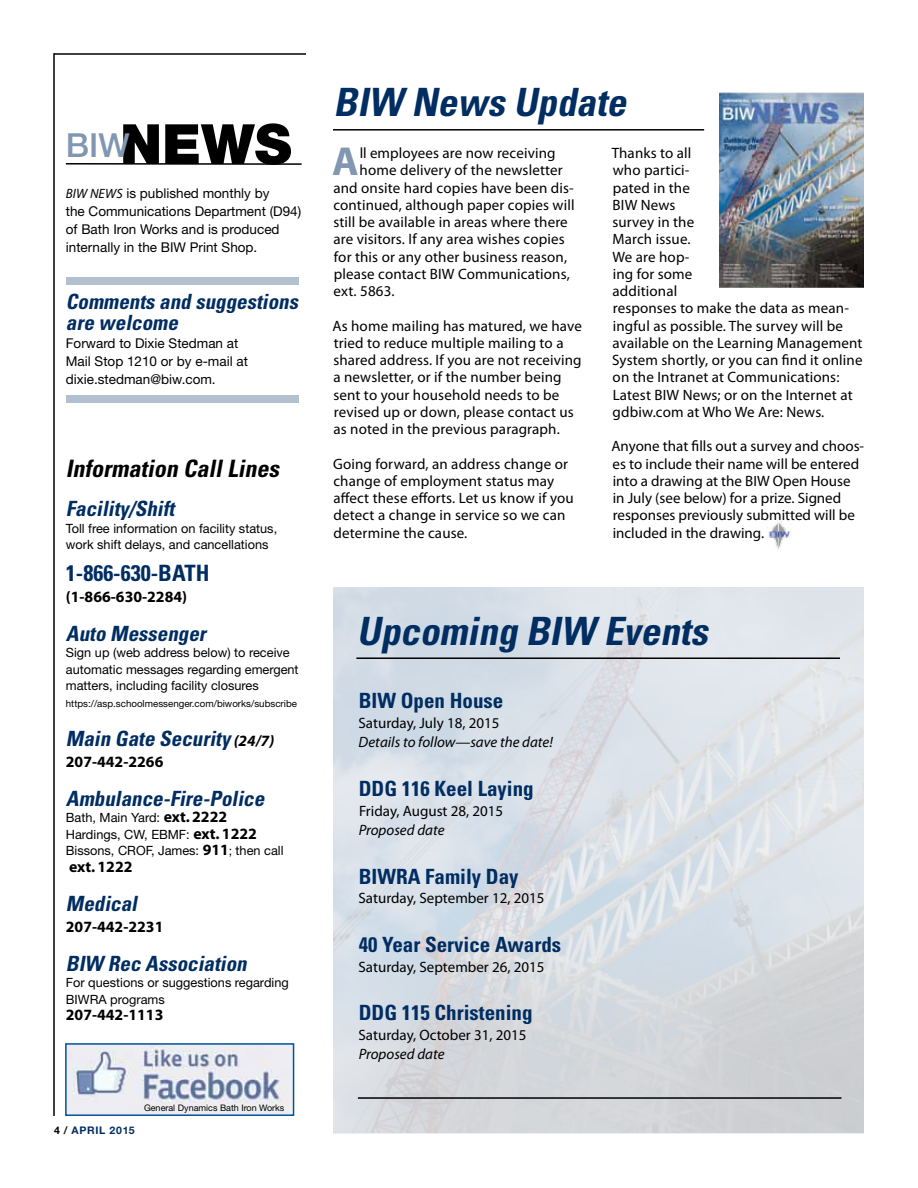
<style>
.page{position:relative;width:918px;height:1188px;background:#fff}
.page>*{position:absolute;margin:0;border:0;box-sizing:border-box;transform-origin:0 0}
.t1{font:900 55.5px "Helvetica Neue";color:#000}
.t2{font:700 40.65px "Myriad Pro";color:#8096b1}
.t3{font:italic 700 condensed 39px "Univers";color:#002d62}
.t4{font:italic 700 condensed 24px "Univers";color:#000}
.t5{font:700 condensed 22.5px "Univers";color:#002d62}
.t6{font:italic 700 condensed 21px/21px "Univers";color:#002d62}
.t7{font:700 condensed 21px "Univers";color:#002d62}
.t8{font:700 15.75px "Myriad";color:#000}
.t9{font:15px/17.2px "Myriad Pro";letter-spacing:.01em;color:#000}
.t10{font:italic 15px "Myriad Pro";color:#000}
.t11{font:13.5px/18px "Helvetica Neue";color:#000}
.t12{font:12.75px/16.5px "Helvetica Neue";color:#000}
.t13{font:700 10.5px "Helvetica Neue";letter-spacing:.075em;color:#002d62}
.t14{font:9.75px "Helvetica Neue";color:#000}
.t15{font:9px "Helvetica Neue";color:#000}
.s1{font-weight:500;font-size:33.15px;color:#8096b1}
.s2{font-family:"Myriad Pro";font-style:italic}
.s3{font-family:"Myriad";font-stretch:normal;font-size:15.75px;color:#000}
.s4{font-family:"Myriad";font-weight:700;font-size:15.75px}
.s5{font-size:12px}
.s6{color:#000}
.s7{font-weight:500;color:#000}
</style>
<div class="page">
<hr style="left:66px;top:163px;width:236px;height:2px;background:#000">
<hr style="left:54px;top:53px;width:252px;height:2px;background:#000">
<hr style="left:53px;top:53px;width:2px;height:1063px;background:#000">
<img style="left:68px;top:1046px;width:223px;height:67px">
<div style="left:65px;top:1043px;width:229px;height:73px;border:2px solid #00539b"></div>
<div style="left:67px;top:277px;width:232px;height:7px;background:#b3c0d0"></div>
<div style="left:67px;top:395px;width:232px;height:8px;background:#b3c0d0"></div>
<img style="left:768px;top:521px;width:23px;height:28px">
<hr style="left:333px;top:129px;width:371px;height:2px;background:#000">
<img style="left:333px;top:588px;width:531px;height:544px">
<hr style="left:356px;top:657px;width:484px;height:2px;background:#000">
<hr style="left:358px;top:1097px;width:484px;height:2px;background:#000">
<img style="left:719px;top:93px;width:145px;height:194px">
<h1 class="t1" style="left:66px;top:111px;width:227px"><span class="s1">BIW</span>NEWS</h1>
<p class="t11" style="left:66px;top:184px;width:237px"><span class="s2">BIW NEWS</span> is published monthly by<br>the Communications Department (D94) of Bath Iron Works and is produced internally in the BIW Print Shop.</p>
<h3 class="t6" style="left:66px;top:291px;width:238px">Comments and suggestions are welcome</h3>
<p class="t11" style="left:66px;top:334px;width:184px">Forward to Dixie Stedman at<br>Mail Stop 1210 or by e-mail at dixie.stedman@biw.com.</p>
<h3 class="t4" style="left:66px;top:454px;width:220px">Information CallLines</h3>
<h3 class="t6" style="left:66px;top:498px;width:114px">Facility/Shift</h3>
<p class="t12" style="left:66px;top:520px;width:213px">Toll free information on facility status, work shift delays, and cancellations</p>
<h3 class="t5" style="left:66px;top:559px;width:145px">1-866-630-BATH</h3>
<p class="t8" style="left:66px;top:588px;width:123px">(1-866-630-2284)</p>
<h3 class="t6" style="left:66px;top:623px;width:146px">Auto Messenger</h3>
<p class="t12" style="left:66px;top:644px;width:234px">Sign up (web address below) to receive automatic messages regarding emergent matters, including facility closures</p>
<p class="t14" style="left:66px;top:698px;width:233px">https://asp.schoolmessenger.com/biworks/subscribe</p>
<h3 class="t6" style="left:66px;top:728px;width:210px">Main Gate Security <span class="s3">(2 4/7)</span></h3>
<p class="t8" style="left:66px;top:753px;width:99px">207-442-2266</p>
<h3 class="t6" style="left:66px;top:788px;width:204px">Ambulance-Fire-Police</h3>
<p class="t12" style="left:66px;top:809px;width:219px">Bath, Main Yard: <span class="s4">ext. 2222<br></span>Hardings, CW, EBMF: <span class="s4">ext. 1222<br></span>Bissons, CROF, James: <span class="s4">911</span><span class="s5">;</span> then call</p>
<p class="t8" style="left:69px;top:858px;width:65px">ext. 1222</p>
<h3 class="t6" style="left:66px;top:893px;width:77px">Medical</h3>
<p class="t8" style="left:66px;top:918px;width:99px">207-442-2231</p>
<h3 class="t6" style="left:66px;top:953px;width:187px">BIW Rec Association</h3>
<p class="t12" style="left:66px;top:974px;width:224px">For questions or suggestions regarding<br>BIWRA programs</p>
<p class="t8" style="left:66px;top:1007px;width:99px">207-442-1113</p>
<p class="t13" style="left:54px;top:1124px;width:82px"><span class="s6">4</span> <span class="s7">/</span> APRIL 2015</p>
<p class="t15" style="left:144px;top:1103px;width:142px">General Dynamics Bath Iron Works</p>
<h3 class="t3" style="left:334px;top:79px;width:302px">BIW News Update</h3>
<h2 class="t2" style="left:332px;top:135px;width:28px">A</h2>
<p class="t9" style="left:360px;top:144px;width:197px">ll employees are now receiving</p>
<p class="t9" style="left:612px;top:144px;width:252px">Thanks to all<br>who partici-<br>pated in the<br>BIW News<br>survey in the<br>March issue.<br>We are hop-<br>ing for some<br>additional<br>responses to make the data as mean&shy;ingful as possible. The survey will be available on the Learning Management<br>System shortly, or you can find it online on the Intranet at Communications:<br>Latest BIW News; or on the Internet at gdbiw.com at Who We Are: News.</p>
<p class="t9" style="left:612px;top:438px;width:254px">Anyone that fills out a survey and choos&shy;es to include their name will be entered into a drawing at the BIW Open House in July (see below) for a prize. Signed responses previously submitted will be included in the drawing.</p>
<p class="t9" style="left:360px;top:162px;width:205px">home delivery of the newsletter</p>
<p class="t9" style="left:333px;top:179px;width:242px">and onsite hard copies have been dis-</p>
<p class="t9" style="left:333px;top:196px;width:243px">continued, although paper copies will</p>
<p class="t9" style="left:333px;top:213px;width:236px">still be available in areas where there</p>
<p class="t9" style="left:333px;top:231px;width:233px">are visitors. If any area wishes copies</p>
<p class="t9" style="left:334px;top:248px;width:235px">for this or any other business reason,</p>
<p class="t9" style="left:334px;top:265px;width:238px">please contact BIW Communications,</p>
<p class="t9" style="left:334px;top:282px;width:63px">ext. 5863.</p>
<p class="t9" style="left:332px;top:317px;width:251px">As home mailing has matured, we have tried to reduce multiple mailing to a shared address. If you are not receiving a newsletter, or if the number being sent to your household needs to be revised up or down, please contact us as noted in the previous paragraph.</p>
<p class="t9" style="left:333px;top:455px;width:242px">Going forward, an address change or change of employment status may affect these efforts. Let us know if you detect a change in service so we can determine the cause.</p>
<h3 class="t3" style="left:357px;top:607px;width:361px">Upcoming BIW Events</h3>
<h3 class="t7" style="left:359px;top:688px;width:146px">BIW Open House</h3>
<p class="t9" style="left:359px;top:714px;width:142px">Saturday, July 18, 2015</p>
<p class="t10" style="left:359px;top:733px;width:196px">Details to follow—save the date!</p>
<h3 class="t7" style="left:359px;top:776px;width:176px">DDG 116 Keel Laying</h3>
<p class="t9" style="left:359px;top:802px;width:146px">Friday, August 28, 2015</p>
<p class="t10" style="left:359px;top:821px;width:87px">Proposed date</p>
<h3 class="t7" style="left:359px;top:863px;width:161px">BIWRA Family Day</h3>
<p class="t9" style="left:359px;top:889px;width:187px">Saturday, September 12, 2015</p>
<h3 class="t7" style="left:359px;top:932px;width:204px">40 Year Service Awards</h3>
<p class="t9" style="left:359px;top:958px;width:187px">Saturday, September 26, 2015</p>
<h3 class="t7" style="left:359px;top:1000px;width:175px">DDG 115 Christening</h3>
<p class="t9" style="left:359px;top:1026px;width:169px">Saturday, October 31, 2015</p>
<p class="t10" style="left:359px;top:1045px;width:87px">Proposed date</p>
</div>
